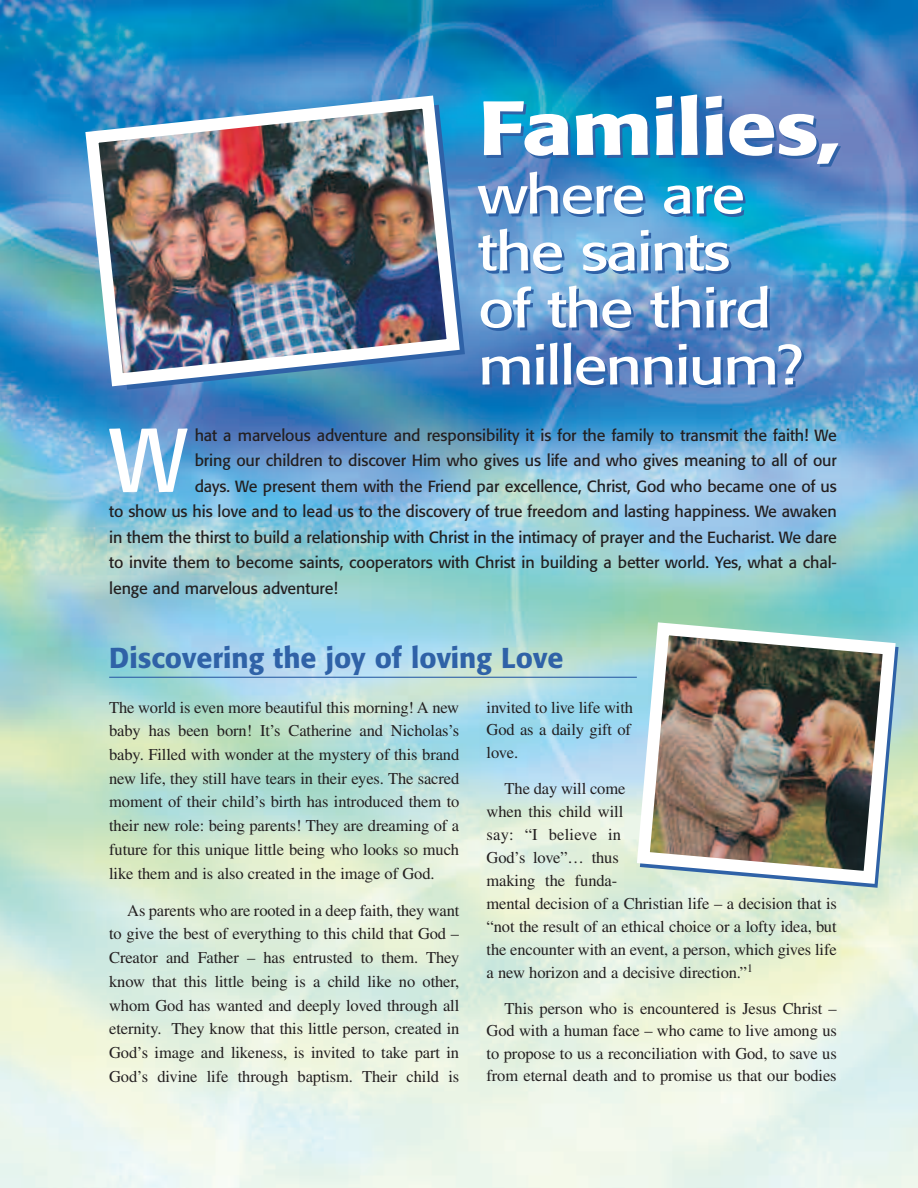
<style>
.page{position:relative;width:918px;height:1188px;background:#fff}
.page>*{position:absolute;margin:0;border:0;box-sizing:border-box;transform-origin:0 0}
.t1{font:89.55px "Formata";color:#fff}
.t2{font:500 75.75px "Formata";letter-spacing:-.02em;color:#fff;scale:1.2 1}
.t3{font:52.5px/57px "Formata";letter-spacing:-.03em;color:#fff;scale:1.19 1}
.t4{font:500 28.5px "Formata";color:#2f62a7}
.t5{font:16.5px/23.7px "Times";letter-spacing:-.01em;color:#231f20;text-align:justify}
.t6{font:16.05px "Formata";letter-spacing:-.005em;color:#231f20}
</style>
<div class="page">
<img style="left:0;top:0;width:918px;height:1188px">
<hr style="left:109px;top:677px;width:528px;height:1px;background:#2f62a7">
<img style="left:630px;top:616px;width:272px;height:274px">
<img style="left:79px;top:89px;width:387px;height:304px">
<h2 class="t2" style="left:478px;top:96px;width:303px">Families,</h2>
<h3 class="t3" style="left:478px;top:171px;width:275px">where are the saints<br>of the third millennium?</h3>
<h1 class="t1" style="left:109px;top:423px;width:80px">W</h1>
<p class="t6" style="left:195px;top:428px;width:644px">hat a marvelous adventure and responsibility it is for the family to transmit the faith! We</p>
<p class="t6" style="left:195px;top:454px;width:644px">bring our children to discover Him who gives us life and who gives meaning to all of our</p>
<p class="t6" style="left:195px;top:479px;width:644px">days. We present them with the Friend par excellence, Christ, God who became one of us</p>
<p class="t6" style="left:109px;top:505px;width:729px">to show us his love and to lead us to the discovery of true freedom and lasting happiness. We awaken</p>
<p class="t6" style="left:109px;top:530px;width:729px">in them the thirst to build a relationship with Christ in the intimacy of prayer and the Eucharist. We dare</p>
<p class="t6" style="left:109px;top:556px;width:729px">to invite them to become saints, cooperators with Christ in building a better world. Yes, what a chal-</p>
<p class="t6" style="left:109px;top:581px;width:230px">lenge and marvelous adventure!</p>
<h3 class="t4" style="left:109px;top:645px;width:456px">Discovering the joy of loving Love</h3>
<p class="t5" style="left:109px;top:697px;width:352px">The world is even more beautiful this morning! A new baby has been born! It’s Catherine and Nicholas’s baby. Filled with wonder at the mystery of this brand new life, they still have tears in their eyes. The sacred moment of their child’s birth has introduced them to their new role: being parents! They are dreaming of a future for this unique little being who looks so much like them and is also created in the image of God.</p>
<p class="t5" style="left:109px;top:900px;width:352px;text-indent:18px">As parents who are rooted in a deep faith, they want to give the best of everything to this child that God – Creator and Father – has entrusted to them. They know that this little being is a child like no other, whom God has wanted and deeply loved through all eternity. They know that this little person, created in God’s image and likeness, is invited to take part in God’s divine life through baptism. Their child is</p>
<p class="t5" style="left:487px;top:697px;width:148px;line-height:22.5px;text-align:left">invited to live life with<br>God as a daily gift of love.</p>
<p class="t5" style="left:487px;top:779px;width:352px;line-height:23px;text-align:left;text-indent:18px">The day will come<br>when this child will<br>say: “I believe in<br>God’s love”… thus<br>making the funda-<br>mental decision of a Christian life – a decision that is “not the result of an ethical choice or a lofty idea, but the encounter with an event, a person, which gives life a new horizon and a decisive direction.”<sup>1</sup></p>
<p class="t5" style="left:487px;top:999px;width:352px;line-height:22.5px;text-indent:18px">This person who is encountered is Jesus Christ – God with a human face – who came to live among us to propose to us a reconciliation with God, to save us from eternal death and to promise us that our bodies</p>
</div>
